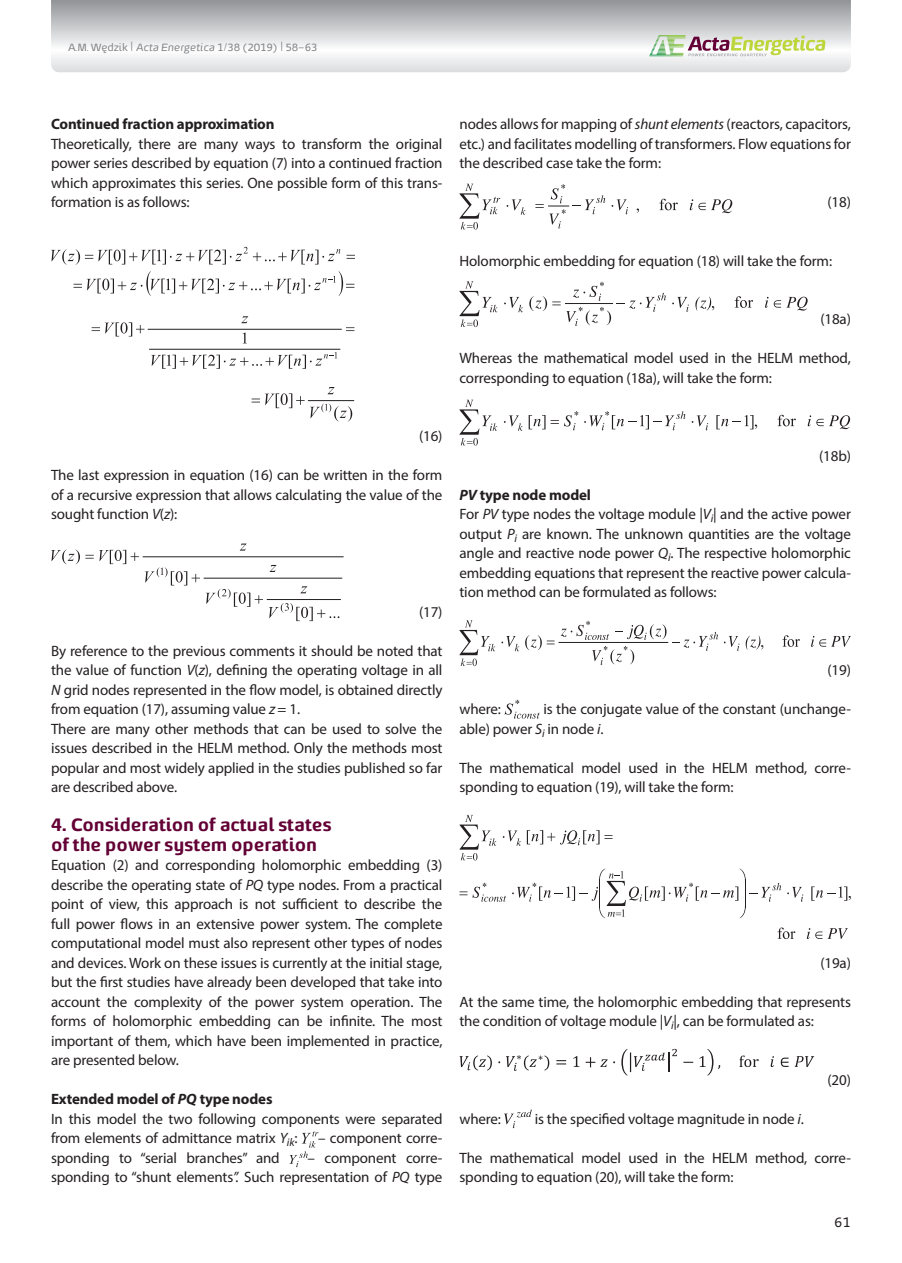
<style>
.page{position:relative;width:902px;height:1263px;background:#fff}
.page>*{position:absolute;margin:0;border:0;box-sizing:border-box;transform-origin:0 0}
.t1{font:700 18px/19.5px "Energa";letter-spacing:-.01em;color:#630035}
.t2{font:15px/19.5px "Myriad Pro";letter-spacing:-.01em;color:#231f20}
.t3{font:700 15px "Myriad Pro";letter-spacing:-.01em;color:#231f20}
.t4{font:13.5px "Energa";color:#231f20}
.t5{font:10.5px "Energa";letter-spacing:-.01em;color:#808285}
.s1{font-size:13.5px}
.s2{font-style:italic}
.s3{font-weight:700}
.s4{font-weight:700;font-style:italic}
</style>
<div class="page">
<svg style="left:51px;top:0;width:799px;height:72px"></svg>
<svg style="left:649px;top:35px;width:176px;height:21px"></svg>
<svg style="left:346px;top:255px;width:9px;height:4px"></svg>
<svg style="left:51px;top:247px;width:289px;height:18px"></svg>
<svg style="left:73px;top:271px;width:281px;height:25px"></svg>
<hr style="left:150px;top:349px;width:190px;height:1px;background:#231f20">
<hr style="left:148px;top:329px;width:193px;height:1px;background:#231f20">
<svg style="left:346px;top:327px;width:8px;height:4px"></svg>
<svg style="left:242px;top:333px;width:4px;height:10px"></svg>
<svg style="left:151px;top:352px;width:186px;height:17px"></svg>
<svg style="left:241px;top:316px;width:7px;height:7px"></svg>
<svg style="left:92px;top:322px;width:52px;height:14px"></svg>
<hr style="left:308px;top:400px;width:45px;height:1px;background:#231f20">
<svg style="left:310px;top:404px;width:42px;height:18px"></svg>
<svg style="left:327px;top:387px;width:7px;height:7px"></svg>
<svg style="left:251px;top:393px;width:53px;height:15px"></svg>
<hr style="left:267px;top:599px;width:73px;height:1px;background:#231f20">
<hr style="left:204px;top:578px;width:138px;height:1px;background:#231f20">
<hr style="left:143px;top:556px;width:200px;height:1px;background:#231f20">
<svg style="left:269px;top:603px;width:70px;height:18px"></svg>
<svg style="left:300px;top:586px;width:7px;height:7px"></svg>
<svg style="left:206px;top:589px;width:57px;height:18px"></svg>
<svg style="left:269px;top:565px;width:7px;height:7px"></svg>
<svg style="left:145px;top:567px;width:55px;height:18px"></svg>
<svg style="left:240px;top:544px;width:6px;height:7px"></svg>
<svg style="left:51px;top:549px;width:88px;height:15px"></svg>
<svg style="left:289px;top:1131px;width:29px;height:36px"></svg>
<svg style="left:711px;top:199px;width:21px;height:14px"></svg>
<svg style="left:689px;top:199px;width:16px;height:11px"></svg>
<svg style="left:611px;top:199px;width:17px;height:15px"></svg>
<svg style="left:506px;top:199px;width:19px;height:16px"></svg>
<svg style="left:659px;top:199px;width:18px;height:11px"></svg>
<svg style="left:535px;top:184px;width:70px;height:44px"></svg>
<svg style="left:459px;top:184px;width:41px;height:46px"></svg>
<hr style="left:565px;top:303px;width:47px;height:1px;background:#231f20">
<svg style="left:765px;top:297px;width:42px;height:14px"></svg>
<svg style="left:672px;top:297px;width:16px;height:15px"></svg>
<svg style="left:504px;top:297px;width:19px;height:15px"></svg>
<svg style="left:734px;top:296px;width:19px;height:12px"></svg>
<svg style="left:695px;top:297px;width:19px;height:14px"></svg>
<svg style="left:529px;top:296px;width:31px;height:15px"></svg>
<svg style="left:566px;top:282px;width:100px;height:44px"></svg>
<svg style="left:459px;top:281px;width:38px;height:46px"></svg>
<svg style="left:807px;top:415px;width:43px;height:14px"></svg>
<svg style="left:691px;top:415px;width:17px;height:15px"></svg>
<svg style="left:777px;top:415px;width:18px;height:11px"></svg>
<svg style="left:716px;top:415px;width:41px;height:14px"></svg>
<svg style="left:584px;top:411px;width:101px;height:19px"></svg>
<svg style="left:504px;top:411px;width:74px;height:20px"></svg>
<svg style="left:459px;top:400px;width:38px;height:46px"></svg>
<hr style="left:559px;top:642px;width:108px;height:1px;background:#231f20">
<svg style="left:811px;top:636px;width:39px;height:11px"></svg>
<svg style="left:501px;top:636px;width:18px;height:15px"></svg>
<svg style="left:782px;top:635px;width:17px;height:12px"></svg>
<svg style="left:745px;top:636px;width:18px;height:14px"></svg>
<svg style="left:525px;top:635px;width:29px;height:15px"></svg>
<svg style="left:560px;top:621px;width:179px;height:44px"></svg>
<svg style="left:459px;top:620px;width:36px;height:46px"></svg>
<svg style="left:504px;top:700px;width:35px;height:19px"></svg>
<svg style="left:807px;top:928px;width:40px;height:11px"></svg>
<svg style="left:787px;top:887px;width:16px;height:15px"></svg>
<svg style="left:777px;top:927px;width:18px;height:12px"></svg>
<svg style="left:811px;top:886px;width:39px;height:15px"></svg>
<svg style="left:502px;top:830px;width:110px;height:16px"></svg>
<svg style="left:512px;top:868px;width:269px;height:50px"></svg>
<svg style="left:459px;top:883px;width:47px;height:19px"></svg>
<svg style="left:459px;top:815px;width:37px;height:45px"></svg>
<svg style="left:459px;top:1049px;width:218px;height:27px"></svg>
<svg style="left:683px;top:1049px;width:131px;height:27px"></svg>
<svg style="left:504px;top:1110px;width:28px;height:18px"></svg>
<p class="t5" style="left:68px;top:41px;width:251px">A.M. Wędzik <span class="s1">|</span> <span class="s2">Acta Energetica</span> 1/38 (2019) <span class="s1">|</span> 58–63</p>
<p class="t3" style="left:51px;top:114px;width:225px">Continued fraction approximation</p>
<p class="t2" style="left:51px;top:134px;width:393px;text-align:justify">Theoretically, there are many ways to transform the original power series described by equation (7) into a continued fraction which approximates this series. One possible form of this trans&shy;formation is as follows:</p>
<p class="t2" style="left:459px;top:114px;width:393px;text-align:justify">nodes allows for mapping of <span class="s2">shunt elements</span> (reactors, capacitors, etc.) and facilitates modelling of transformers. Flow equations for the described case take the form:</p>
<p class="t2" style="left:827px;top:192px;width:25px">(18)</p>
<p class="t2" style="left:459px;top:251px;width:374px">Holomorphic embedding for equation (18) will take the form:</p>
<p class="t2" style="left:820px;top:309px;width:32px">(18a)</p>
<p class="t2" style="left:459px;top:348px;width:393px">Whereas the mathematical model used in the HELM method, corresponding to equation (18a), will take the form:</p>
<p class="t2" style="left:419px;top:426px;width:25px">(16)</p>
<p class="t2" style="left:51px;top:465px;width:393px;text-align:justify">The last expression in equation (16) can be written in the form of a recursive expression that allows calculating the value of the sought function <span class="s2">V</span>(<span class="s2">z</span>):</p>
<p class="t2" style="left:419px;top:602px;width:25px">(17)</p>
<p class="t2" style="left:51px;top:641px;width:393px">By reference to the previous comments it should be noted that the value of function <span class="s2">V</span>(<span class="s2">z</span>), defining the operating voltage in all <span class="s2">N</span> grid nodes represented in the flow model, is obtained directly from equation (17), assuming value <span class="s2">z</span> = 1.<br>There are many other methods that can be used to solve the issues described in the HELM method. Only the methods most popular and most widely applied in the studies published so far are described above.</p>
<p class="t1" style="left:51px;top:814px;width:282px">4. Consideration of actual states of the power system operation</p>
<p class="t2" style="left:51px;top:855px;width:393px;text-align:justify">Equation (2) and corresponding holomorphic embedding (3) describe the operating state of <span class="s2">PQ</span> type nodes. From a practical point of view, this approach is not sufficient to describe the full power flows in an extensive power system. The complete computational model must also represent other types of nodes and devices. Work on these issues is currently at the initial stage, but the first studies have already been developed that take into account the complexity of the power system operation. The forms of holomorphic embedding can be infinite. The most important of them, which have been implemented in practice, are presented below.</p>
<p class="t2" style="left:51px;top:1089px;width:393px"><span class="s3">Extended model of</span> <span class="s4">PQ</span> <span class="s3">type nodes<br></span>In this model the two following components were separated from elements of admittance matrix <span class="s2">Y</span><sub>ik</sub>:</p>
<p class="t2" style="left:318px;top:1128px;width:126px">– component corre-</p>
<p class="t2" style="left:51px;top:1148px;width:230px">sponding to “serial branches” and</p>
<p class="t2" style="left:51px;top:1148px;width:393px;text-align:right">– component corre-<br>sponding to “shunt elements<span class="s2">”.</span> Such representation of <span class="s2">PQ</span> type</p>
<p class="t2" style="left:819px;top:446px;width:33px">(18b)</p>
<p class="t2" style="left:459px;top:485px;width:393px"><span class="s4">PV</span> <span class="s3">type node model<br></span>For <span class="s2">PV</span> type nodes the voltage module |<span class="s2">V</span><sub>i</sub>| and the active power output <span class="s2">P</span><sub>i</sub> are known. The unknown quantities are the voltage angle and reactive node power <span class="s2">Q</span><sub>i</sub>. The respective holomorphic embedding equations that represent the reactive power calcula&shy;tion method can be formulated as follows:</p>
<p class="t2" style="left:827px;top:660px;width:25px">(19)</p>
<p class="t2" style="left:459px;top:699px;width:393px;text-indent:84px">is the conjugate value of the constant (unchange&shy;able) power <span class="s2">S</span><sub>i</sub> in node <span class="s2">i</span>.</p>
<p class="t2" style="left:459px;top:758px;width:393px">The mathematical model used in the HELM method, corre&shy;sponding to equation (19), will take the form:</p>
<p class="t2" style="left:459px;top:699px;width:43px">where:</p>
<p class="t2" style="left:820px;top:953px;width:32px">(19a)</p>
<p class="t2" style="left:459px;top:992px;width:393px">At the same time, the holomorphic embedding that represents the condition of voltage module |<span class="s2">V</span><sub>i</sub>|, can be formulated as:</p>
<p class="t2" style="left:827px;top:1070px;width:25px">(20)</p>
<p class="t2" style="left:459px;top:1109px;width:43px">where:</p>
<p class="t2" style="left:534px;top:1109px;width:271px">is the specified voltage magnitude in node <span class="s2">i</span>.</p>
<p class="t2" style="left:459px;top:1148px;width:393px">The mathematical model used in the HELM method, corre&shy;sponding to equation (20), will take the form:</p>
<p class="t4" style="left:834px;top:1213px;width:18px">61</p>
</div>
